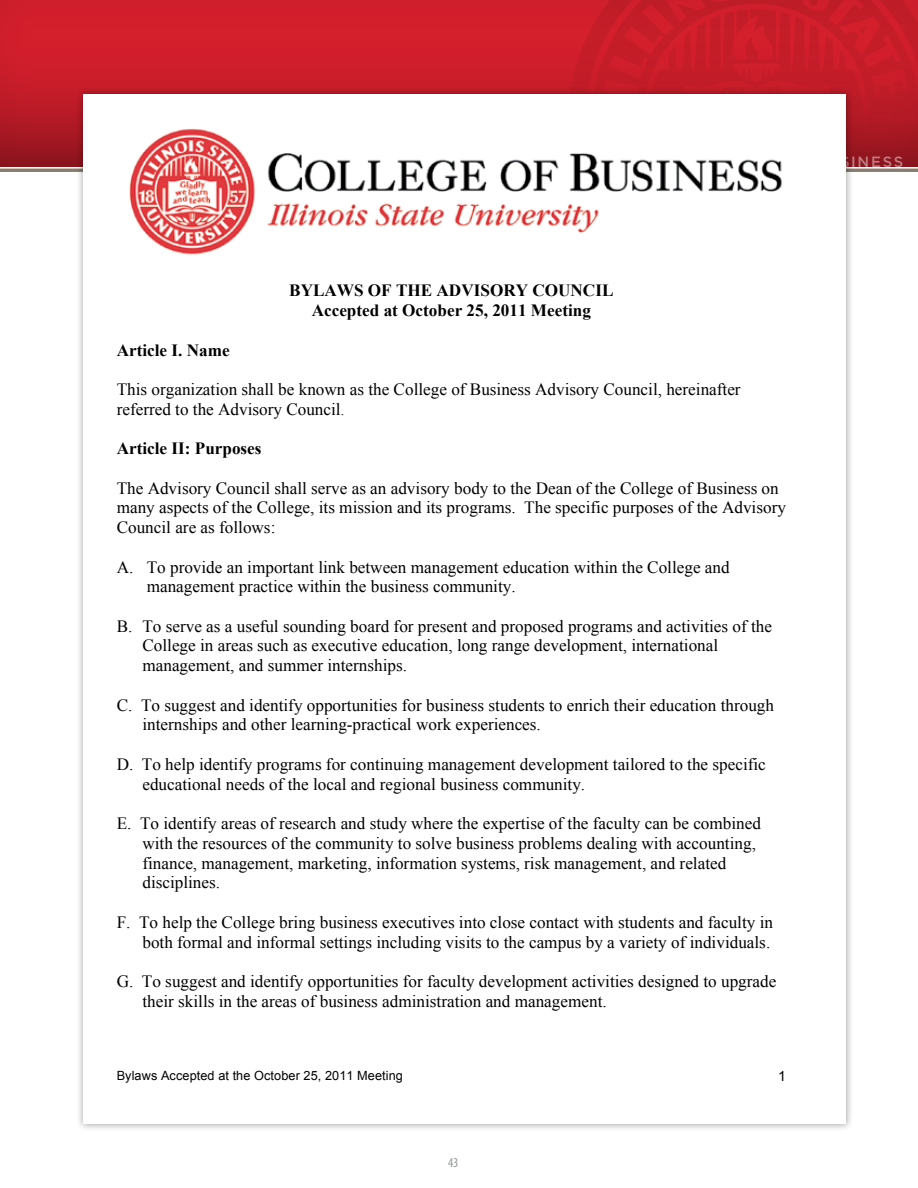
<style>
.page{position:relative;width:918px;height:1188px;background:#fff}
.page>*{position:absolute;margin:0;border:0;box-sizing:border-box;transform-origin:0 0}
.t1{font:17.1px/19.8px "Times New Roman";color:#000}
.t2{font:700 17.1px/20px "Times New Roman";color:#000;text-align:center}
.t3{font:14.1px "Arial";color:#000}
.t4{font:condensed 13.5px "Myriad Pro";color:#939598}
.t5{font:12.75px "Arial";letter-spacing:.01em;color:#000}
.s1{font-size:14.1px}
</style>
<div class="page">
<div style="left:0;top:0;width:918px;height:168px;background:#000;opacity:.6"></div>
<svg style="left:569px;top:0;width:349px;height:169px;background:#c31d29"></svg>
<hr style="left:0;top:169px;width:918px;height:3px;background:#867d6e">
<div style="left:76px;top:87px;width:777px;height:1045px;background:#000;opacity:.39"></div>
<div style="left:84px;top:94px;width:762px;height:1030px;background:#fff"></div>
<img style="left:129px;top:128px;width:653px;height:127px">
<p class="t2" style="left:289px;top:280px;width:326px">BYLAWS OF THE ADVISORY COUNCIL<br>Accepted at October 25, 2011 Meeting</p>
<p class="t2" style="left:117px;top:339px;width:114px">Article I. Name</p>
<p class="t1" style="left:117px;top:379px;width:625px">This organization shall be known as the College of Business Advisory Council, hereinafter referred to the Advisory Council<span class="s1">.</span></p>
<p class="t2" style="left:117px;top:438px;width:146px">Article II: Purposes</p>
<p class="t1" style="left:117px;top:478px;width:671px">The Advisory Council shall serve as an advisory body to the Dean of the College of Business on many aspects of the College, its mission and its programs. The specific purposes of the Advisory<br>Council are as follows:</p>
<p class="t1" style="left:147px;top:557px;width:584px;text-indent:-30px">A. To provide an important link between management education within the College and management practice within the business community.</p>
<p class="t1" style="left:142px;top:616px;width:631px;text-indent:-26px">B. To serve as a useful sounding board for present and proposed programs and activities of the<br>College in areas such as executive education, long range development, international management, and summer internships.</p>
<p class="t1" style="left:142px;top:695px;width:633px;text-indent:-26px">C. To suggest and identify opportunities for business students to enrich their education through internships and other learning-practical work experiences.</p>
<p class="t1" style="left:142px;top:754px;width:625px;text-indent:-26px">D. To help identify programs for continuing management development tailored to the specific educational needs of the local and regional business community.</p>
<p class="t1" style="left:142px;top:813px;width:620px;text-indent:-26px">E. To identify areas of research and study where the expertise of the faculty can be combined with the resources of the community to solve business problems dealing with accounting, finance, management, marketing, information systems, risk management, and related disciplines.</p>
<p class="t1" style="left:117px;top:912px;width:658px;text-align:right">F. To help the College bring business executives into close contact with students and faculty in both formal and informal settings including visits to the campus by a variety of individuals.</p>
<p class="t1" style="left:142px;top:971px;width:635px;text-indent:-26px">G. To suggest and identify opportunities for faculty development activities designed to upgrade their skills in the areas of business administration and management.</p>
<p class="t5" style="left:117px;top:1067px;width:288px">Bylaws Accepted at the October 25, 2011 Meeting</p>
<p class="t3" style="left:778px;top:1067px;width:9px">1</p>
<p class="t4" style="left:448px;top:1155px;width:12px">43</p>
</div>
